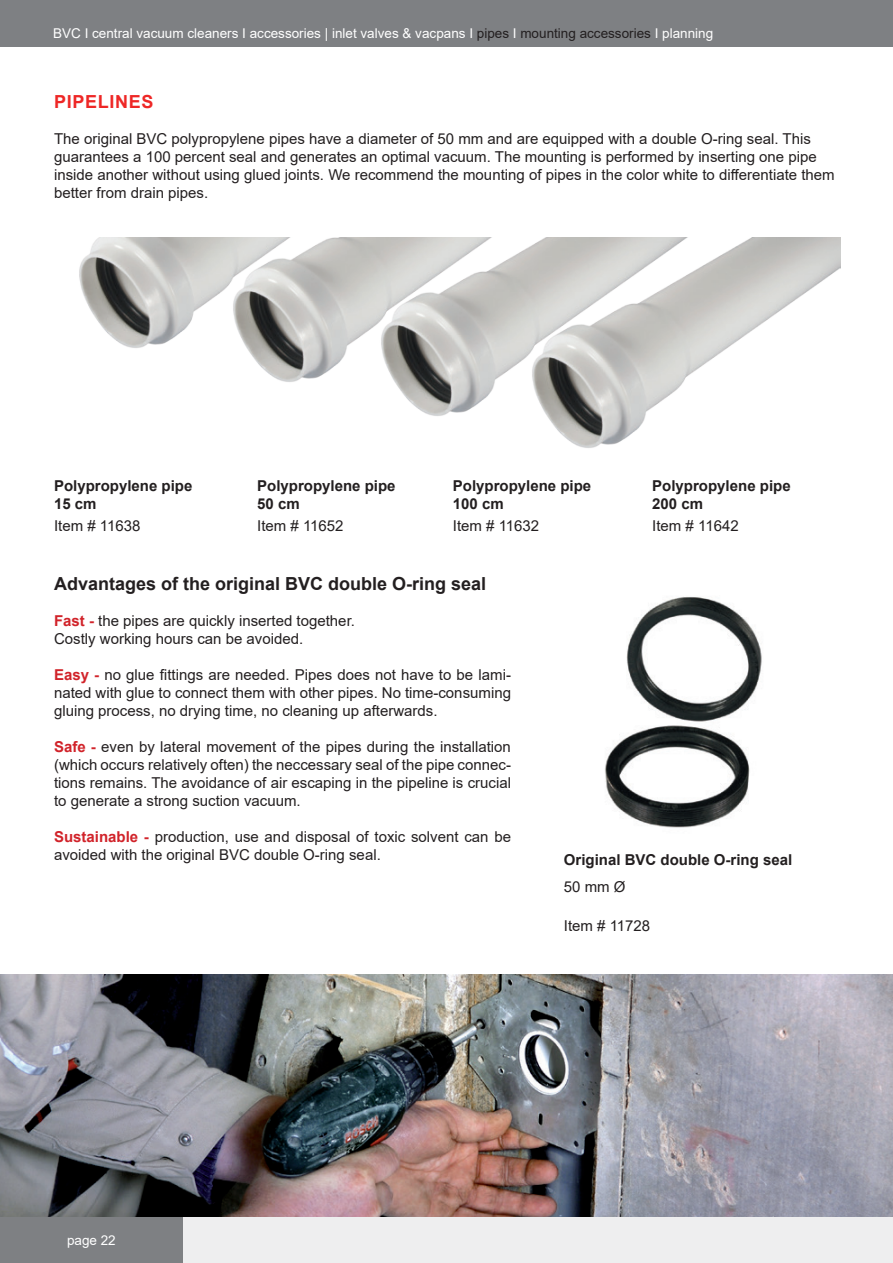
<style>
.page{position:relative;width:893px;height:1263px;background:#fff}
.page>*{position:absolute;margin:0;border:0;box-sizing:border-box;transform-origin:0 0}
.t1{font:700 18px "Arial";color:#231f20}
.t2{font:700 18px "Arial";letter-spacing:.035em;color:#ee2726}
.t3{font:15px/18px "Arial";color:#231f20}
.t4{font:700 15px/18px "Arial";color:#231f20}
.t5{font:13.5px "Arial";color:#fff}
.s1{color:#231f20}
.s2{font-weight:700;color:#d1232a}
</style>
<div class="page">
<div style="left:2px;top:1216px;width:891px;height:47px;background:#eeeeef"></div>
<div style="left:0;top:0;width:893px;height:47px;background:#7e8083"></div>
<div style="left:0;top:1216px;width:183px;height:47px;background:#7e8083"></div>
<img style="left:605px;top:597px;width:157px;height:231px">
<img style="left:79px;top:238px;width:133px;height:110px">
<img style="left:212px;top:238px;width:148px;height:144px">
<img style="left:360px;top:238px;width:151px;height:178px">
<img style="left:511px;top:238px;width:330px;height:210px">
<img style="left:0;top:975px;width:893px;height:242px">
<p class="t5" style="left:53px;top:24px;width:662px">BVC I central vacuum cleaners I accessories | inlet valves &amp; vacpans I <span class="s1">pipes</span> I <span class="s1">mounting accessories</span> I planning</p>
<p class="t2" style="left:54px;top:89px;width:101px">Pipelines</p>
<p class="t3" style="left:54px;top:130px;width:782px">The original BVC polypropylene pipes have a diameter of 50 mm and are equipped with a double O-ring seal. This guarantees a 100 percent seal and generates an optimal vacuum. The mounting is performed by inserting one pipe inside another without using glued joints. We recommend the mounting of pipes in the color white to differentiate them better from drain pipes.</p>
<p class="t4" style="left:54px;top:477px;width:140px">Polypropylene pipe<br>15 cm</p>
<p class="t3" style="left:54px;top:517px;width:88px">Item # 11638</p>
<p class="t4" style="left:257px;top:477px;width:140px">Polypropylene pipe<br>50 cm</p>
<p class="t3" style="left:257px;top:517px;width:88px">Item # 11652</p>
<p class="t4" style="left:453px;top:477px;width:140px">Polypropylene pipe<br>100 cm</p>
<p class="t3" style="left:453px;top:517px;width:88px">Item # 11632</p>
<p class="t4" style="left:652px;top:477px;width:140px">Polypropylene pipe<br>200 cm</p>
<p class="t3" style="left:652px;top:517px;width:88px">Item # 11642</p>
<p class="t1" style="left:54px;top:571px;width:434px">Advantages of the original BVC double O-ring seal</p>
<p class="t3" style="left:54px;top:612px;width:303px"><span class="s2">Fast -</span> the pipes are quickly inserted together.<br>Costly working hours can be avoided.</p>
<p class="t3" style="left:54px;top:666px;width:458px;text-align:justify"><span class="s2">Easy -</span> no glue fittings are needed. Pipes does not have to be lami&shy;nated with glue to connect them with other pipes. No time-consuming gluing process, no drying time, no cleaning up afterwards.</p>
<p class="t3" style="left:54px;top:738px;width:458px;text-align:justify"><span class="s2">Safe -</span> even by lateral movement of the pipes during the installation (which occurs relatively often) the neccessary seal of the pipe connec&shy;tions remains. The avoidance of air escaping in the pipeline is crucial to generate a strong suction vacuum.</p>
<p class="t3" style="left:54px;top:828px;width:458px"><span class="s2">Sustainable -</span> production, use and disposal of toxic solvent can be avoided with the original BVC double O-ring seal.</p>
<p class="t4" style="left:564px;top:851px;width:230px">Original BVC double O-ring seal</p>
<p class="t3" style="left:564px;top:877px;width:63px">50 mm Ø</p>
<p class="t3" style="left:564px;top:917px;width:88px">Item # 11728</p>
<p class="t5" style="left:67px;top:1230px;width:50px">page 22</p>
</div>
